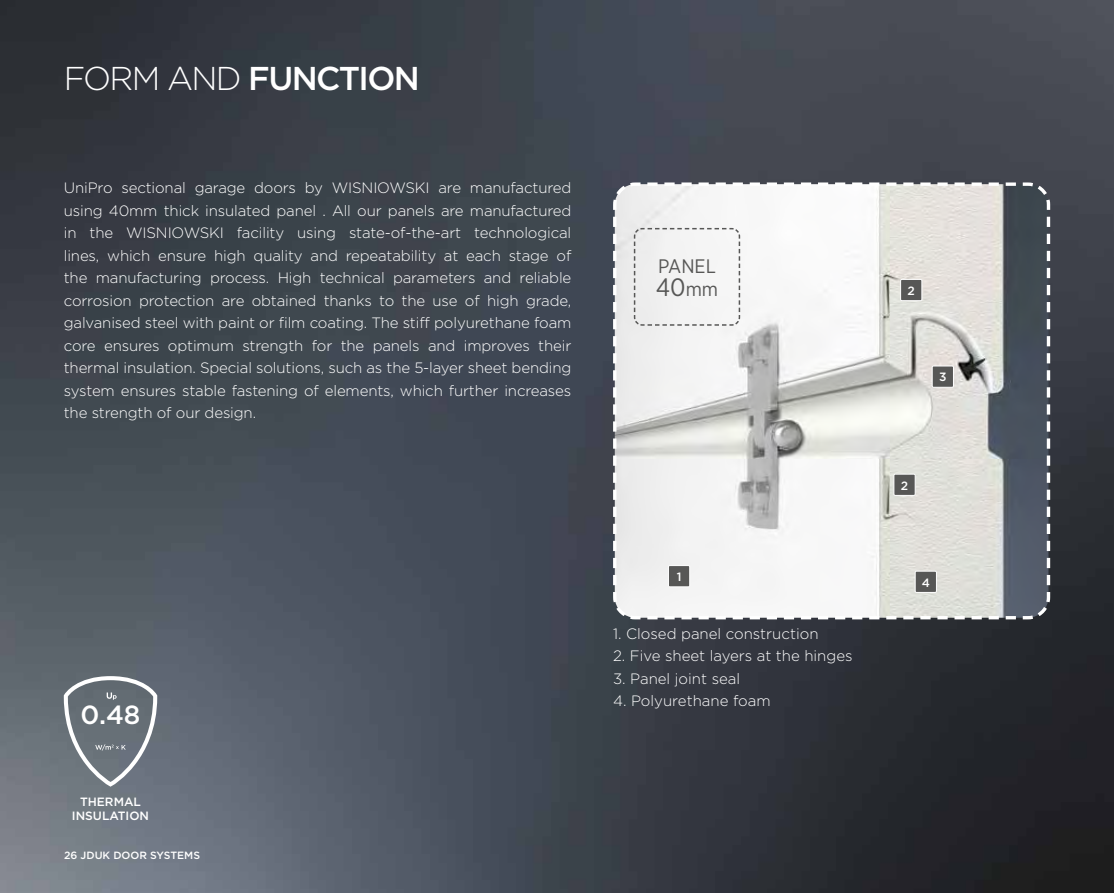
<style>
.page{position:relative;width:1114px;height:893px;background:#fff}
.page>*{position:absolute;margin:0;border:0;box-sizing:border-box;transform-origin:0 0}
.t1{font:500 33px "Gotham";letter-spacing:-.05em;color:#fff}
.t2{font:500 26.25px "Gotham";color:#fff}
.t3{font:25.05px "Gotham Narrow";color:#575756}
.t4{font:19.5px "Gotham Narrow";color:#575756}
.t5{font:300 15px/22.5px "Gotham";color:#fff;text-align:justify}
.t6{font:500 12px/14.4px "Gotham";color:#fff;text-align:center}
.t7{font:500 10.5px "Gotham";color:#fff}
.s1{font-weight:300}
.s2{font-size:19.5px}
</style>
<div class="page">
<img style="left:0;top:0;width:1113px;height:893px">
<svg style="left:611px;top:181px;width:440px;height:440px"></svg>
<div style="left:900px;top:279px;width:21px;height:22px;background:#575756"></div>
<div style="left:900px;top:279px;width:22px;height:22px;border:1px solid #fff"></div>
<div style="left:894px;top:474px;width:21px;height:21px;background:#575756"></div>
<div style="left:893px;top:474px;width:22px;height:22px;border:1px solid #fff"></div>
<div style="left:932px;top:366px;width:21px;height:21px;background:#575756"></div>
<div style="left:931px;top:366px;width:22px;height:22px;border:1px solid #fff"></div>
<div style="left:668px;top:566px;width:21px;height:21px;background:#575756"></div>
<div style="left:668px;top:565px;width:22px;height:22px;border:1px solid #fff"></div>
<div style="left:915px;top:571px;width:21px;height:21px;background:#575756"></div>
<div style="left:914px;top:571px;width:22px;height:22px;border:1px solid #fff"></div>
<svg style="left:633px;top:227px;width:108px;height:99px"></svg>
<svg style="left:64px;top:676px;width:93px;height:111px;background:#7a8189"></svg>
<h1 class="t1" style="left:64px;top:57px;width:357px"><span class="s1">FORM AND</span> FUNCTION</h1>
<p class="t5" style="left:64px;top:177px;width:509px">UniPro sectional garage doors by WISNIOWSKI are manufactured using 40mm thick insulated panel . All our panels are manufactured in the WISNIOWSKI facility using state-of-the-art technological lines, which ensure high quality and repeatability at each stage of the manufacturing process. High technical parameters and reliable corrosion protection are obtained thanks to the use of high grade, galvanised steel with paint or film coating. The stiff polyurethane foam core ensures optimum strength for the panels and improves their thermal insulation. Special solutions, such as the 5-layer sheet bending system ensures stable fastening of elements, which further increases the strength of our design.</p>
<h3 class="t4" style="left:658px;top:255px;width:59px">PANEL</h3>
<h3 class="t3" style="left:656px;top:271px;width:64px">40<span class="s2">mm</span></h3>
<h2 class="t2" style="left:80px;top:698px;width:61px">0.48</h2>
<p class="t6" style="left:72px;top:794px;width:79px">THERMAL<br>INSULATION</p>
<p class="t7" style="left:64px;top:848px;width:137px">26 JDUK DOOR SYSTEMS</p>
<p class="t6" style="left:676px;top:569px;width:6px">1</p>
<p class="t5" style="left:613px;top:622px;width:207px">1. Closed panel construction</p>
<p class="t5" style="left:613px;top:644px;width:241px">2. Five sheet layers at the hinges</p>
<p class="t5" style="left:613px;top:667px;width:129px">3. Panel joint seal</p>
<p class="t5" style="left:613px;top:689px;width:159px">4. Polyurethane foam</p>
<p class="t6" style="left:907px;top:283px;width:9px">2</p>
<p class="t6" style="left:939px;top:370px;width:9px">3</p>
<p class="t6" style="left:900px;top:478px;width:9px">2</p>
<p class="t6" style="left:921px;top:575px;width:10px">4</p>
</div>
